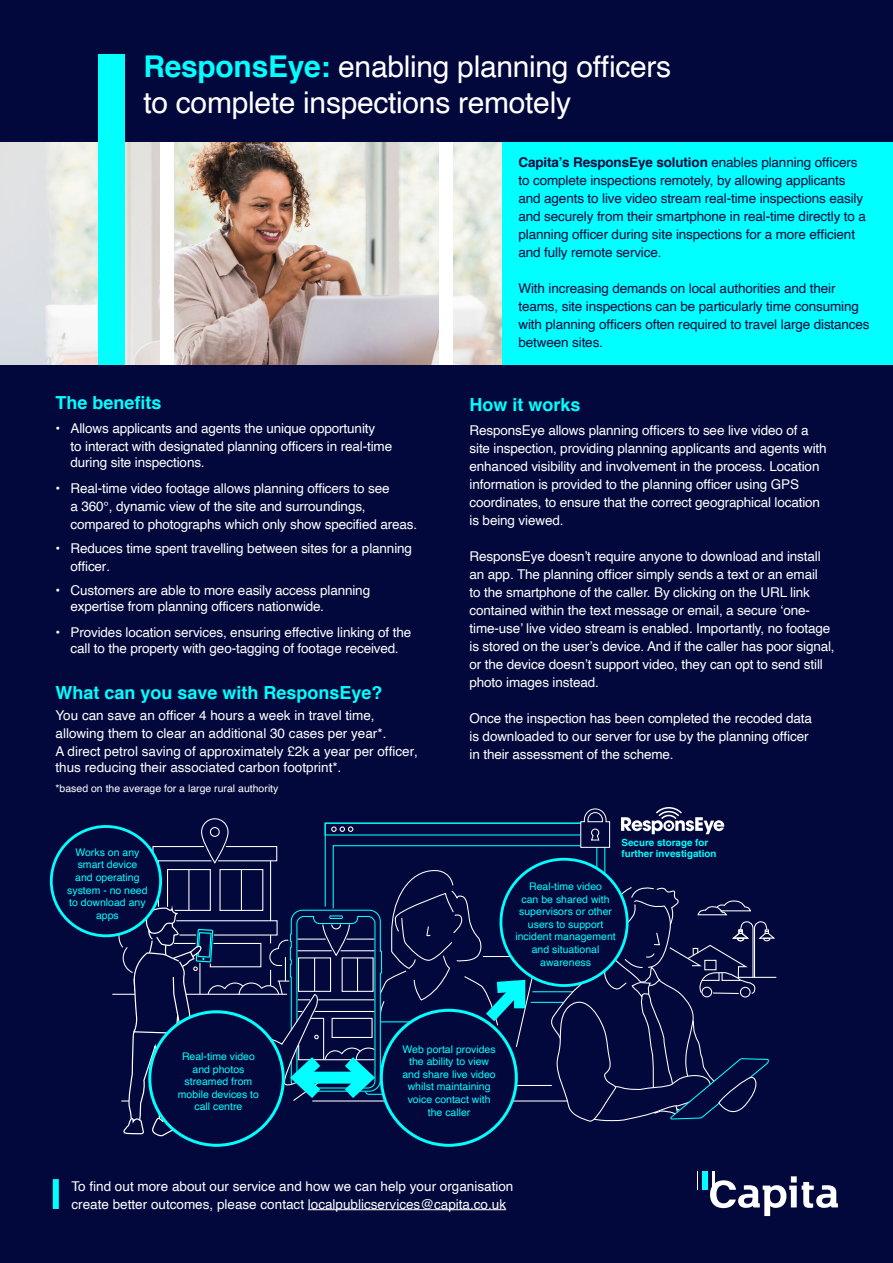
<style>
.page{position:relative;width:893px;height:1263px;background:#02083c}
.page>*{position:absolute;margin:0;border:0;box-sizing:border-box;transform-origin:0 0}
.t1{font:30px/36px "Helvetica";letter-spacing:-.01em;color:#fff}
.t2{font:700 18px "Helvetica";color:#0ff}
.t3{font:13.5px/18px "Helvetica";letter-spacing:-.01em;color:#fff}
.t4{font:13.5px/18px "Helvetica";letter-spacing:-.01em;color:#02083c}
.t5{font:10.5px/12.6px "Helvetica";color:#0ff;text-align:center}
.t6{font:10.5px "Helvetica";color:#fff}
.t7{font:700 9.75px/11.9px "Helvetica";color:#0ff}
.s1{font-weight:700;color:#0ff}
.s2{font-weight:700}
.s3{font-family:"Nimbus San"}
</style>
<div class="page">
<img style="left:0;top:142px;width:502px;height:222px">
<div style="left:161px;top:142px;width:13px;height:222px;background:#fff"></div>
<div style="left:440px;top:142px;width:13px;height:222px;background:#fff"></div>
<div style="left:502px;top:142px;width:391px;height:222px;background:#0ff"></div>
<div style="left:98px;top:54px;width:27px;height:310px;background:#0ff"></div>
<div style="left:112px;top:778px;width:676px;height:360px;background:#02083c"></div>
<svg style="left:627px;top:790px;width:8px;height:8px"></svg>
<hr style="left:112px;top:994px;width:175px;height:1px;background:#fff">
<div style="left:51px;top:826px;width:110px;height:110px;background:#02083c;border-radius:50%"></div>
<div style="left:50px;top:825px;width:112px;height:112px;border:3px solid #0ff;border-radius:50%"></div>
<svg style="left:697px;top:1171px;width:1px;height:19px"></svg>
<div style="left:702px;top:1171px;width:6px;height:19px;background:#0ff"></div>
<hr style="left:712px;top:1171px;width:3px;height:19px;background:#fff">
<svg style="left:710px;top:1176px;width:128px;height:40px"></svg>
<svg style="left:117px;top:807px;width:660px;height:331px;background:#0a1b4b"></svg>
<hr style="left:308px;top:1209px;width:198px;height:1px;background:#fff">
<div style="left:53px;top:1179px;width:6px;height:30px;background:#0ff"></div>
<h1 class="t1" style="left:143px;top:49px;width:529px"><span class="s1">ResponsEye:</span> enabling planning officers to complete inspections remotely</h1>
<p class="t4" style="left:518px;top:153px;width:349px"><span class="s2">Capita’s ResponsEye solution</span> enables planning officers to complete inspections remotely, by allowing applicants and agents to live video stream real-time inspections easily and securely from their smartphone in real-time directly to a planning officer during site inspections for a more efficient and fully remote service.</p>
<p class="t4" style="left:518px;top:279px;width:353px">With increasing demands on local authorities and their teams, site inspections can be particularly time consuming with planning officers often required to travel large distances between sites.</p>
<h2 class="t2" style="left:56px;top:388px;width:108px">The benefits</h2>
<p class="t3" style="left:71px;top:419px;width:323px;text-indent:-15px">• Allows applicants and agents the unique opportunity<br>to interact with designated planning officers in real-time</p>
<p class="t3" style="left:71px;top:454px;width:135px">during site inspections<span class="s3">.</span></p>
<p class="t3" style="left:71px;top:479px;width:348px;text-indent:-15px">• Real-time video footage allows planning officers to see<br>a 360°, dynamic view of the site and surroundings, compared to photographs which only show specified areas.</p>
<p class="t3" style="left:71px;top:539px;width:343px;text-indent:-15px">• Reduces time spent travelling between sites for a planning officer.</p>
<p class="t3" style="left:71px;top:582px;width:301px;line-height:16.2px;text-indent:-15px">• Customers are able to more easily access planning expertise from planning officers nationwide<span class="s3">.</span></p>
<p class="t3" style="left:56px;top:624px;width:357px;line-height:16.2px;text-align:center">• Provides location services, ensuring effective linking of the call to the property with geo-tagging of footage received<span class="s3">.</span></p>
<h2 class="t2" style="left:56px;top:678px;width:329px">What can you save with ResponsEye?</h2>
<p class="t3" style="left:56px;top:706px;width:364px">You can save an officer 4 hours a week in travel time, allowing them to clear an additional 30 cases per year*.<br>A direct petrol saving of approximately £2k a year per officer,</p>
<p class="t3" style="left:56px;top:759px;width:287px">thus reducing their associated carbon footprint*<span class="s3">.</span></p>
<p class="t6" style="left:56px;top:780px;width:224px">*based on the average for a large rural authority</p>
<h2 class="t2" style="left:470px;top:390px;width:113px">How it works</h2>
<p class="t3" style="left:470px;top:422px;width:359px">ResponsEye allows planning officers to see live video of a site inspection, providing planning applicants and agents with enhanced visibility and involvement in the process. Location information is provided to the planning officer using GPS coordinates, to ensure that the correct geographical location is being viewed.</p>
<p class="t3" style="left:470px;top:548px;width:367px">ResponsEye doesn’t require anyone to download and install an app. The planning officer simply sends a text or an email<br>to the smartphone of the caller. By clicking on the URL link contained within the text message or email, a secure ‘one&shy;time-use’ live video stream is enabled. Importantly, no footage is stored on the user’s device. And if the caller has poor signal, or the device doesn’t support video, they can opt to send still photo images instead.</p>
<p class="t3" style="left:470px;top:710px;width:344px">Once the inspection has been completed the recoded data is downloaded to our server for use by the planning officer in their assessment of the scheme.</p>
<p class="t5" style="left:67px;top:846px;width:82px">Works on any smart device<br>and operating system - no need to download any apps</p>
<p class="t7" style="left:621px;top:836px;width:96px">Secure storage for further investigation</p>
<p class="t5" style="left:515px;top:880px;width:102px">Real-time video<br>can be shared with supervisors or other users to support incident management and situational awareness</p>
<p class="t5" style="left:178px;top:1050px;width:83px">Real-time video and photos streamed from mobile devices to call centre</p>
<p class="t5" style="left:402px;top:1043px;width:95px">Web portal provides the ability to view and share live video whilst maintaining voice contact with the caller</p>
<p class="t3" style="left:71px;top:1177px;width:443px">To find out more about our service and how we can help your organisation create better outcomes, please contact localpublicservices@capita.co.uk</p>
</div>
